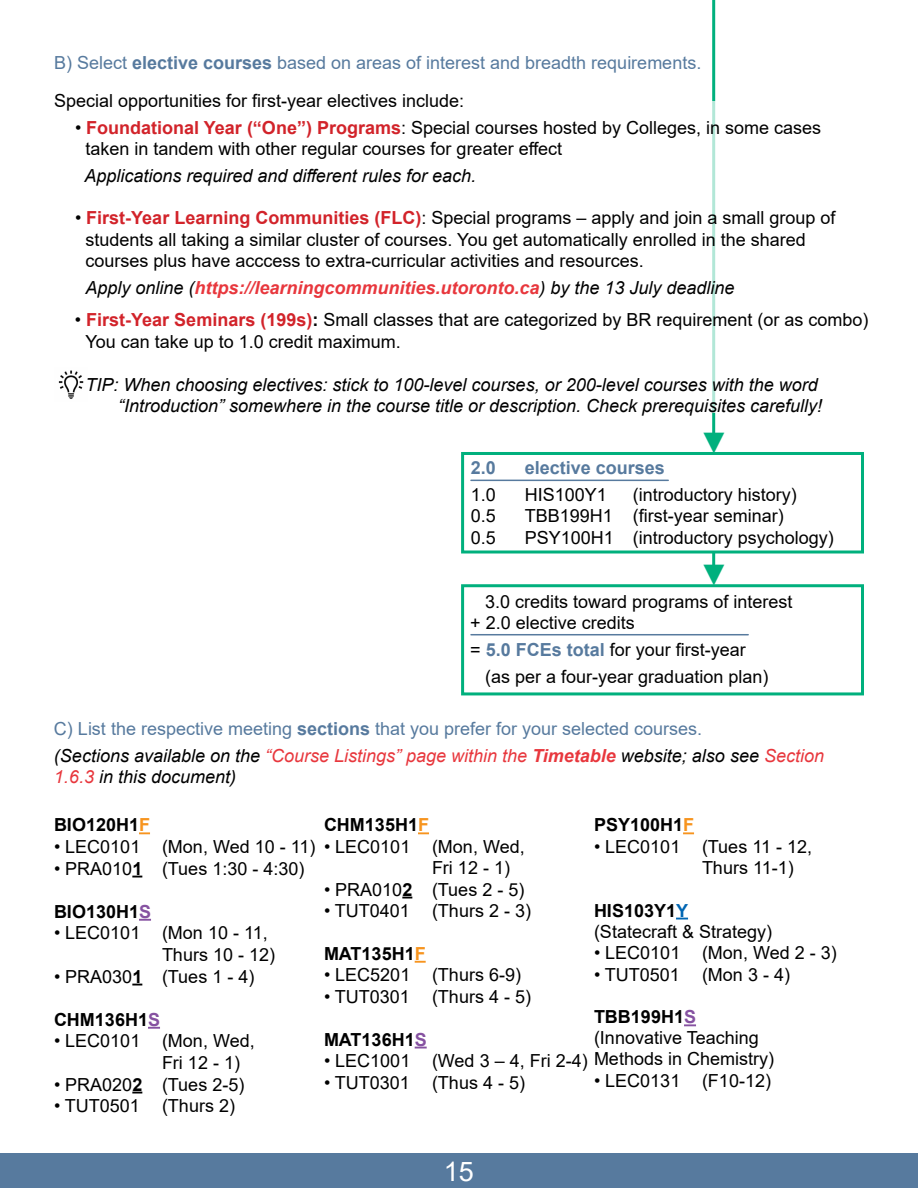
<style>
.page{position:relative;width:918px;height:1188px;background:#fff}
.page>*{position:absolute;margin:0;border:0;box-sizing:border-box;transform-origin:0 0}
.t1{font:30px "Arial";color:#00b07d}
.t2{font:27px "Arial";color:#fff}
.t3{font:18px/21px "Arial";color:#000}
.t4{font:18px/37.8px "Arial";color:#577a9e}
.t5{font:italic 18px/21.6px "Arial";color:#000;text-align:right}
.t6{font:italic 700 18px "Arial";color:#e8373d}
.t7{font:700 18px "Arial";color:#000}
.t8{font:700 18px "Arial";color:#577a9e}
.s1{font-weight:700}
.s2{color:#000}
.s3{font-weight:700;color:#d2232a}
.s4{font-weight:400;color:#000}
.s5{font-weight:700;color:#577a9e}
.s6{font-style:italic;color:#000}
.s7{font-style:italic;color:#e8373d}
.s8{font-weight:700;font-style:italic;color:#e8373d}
.s9{color:#e8373d}
.s10{color:#f7941e}
.s11{color:#8652a1}
.s12{font-weight:700;color:#0066b3}
.s13{font-weight:700;color:#8652a1}
</style>
<div class="page">
<div style="left:0;top:1153px;width:918px;height:35px;background:#577a9e"></div>
<hr style="left:712px;top:0;width:3px;height:440px;background:#00b07d">
<img style="left:58px;top:370px;width:26px;height:29px">
<div style="left:461px;top:584px;width:403px;height:111px;background:#fff;border:3px solid #00b07d"></div>
<hr style="left:471px;top:634px;width:277px;height:1px;background:#577a9e">
<hr style="left:712px;top:531px;width:3px;height:41px;background:#00b07d">
<svg style="left:712px;top:101px;width:4px;height:311px"></svg>
<svg style="left:139px;top:832px;width:11px;height:2px"></svg>
<svg style="left:132px;top:876px;width:10px;height:2px"></svg>
<svg style="left:139px;top:919px;width:12px;height:2px"></svg>
<svg style="left:132px;top:984px;width:10px;height:2px"></svg>
<svg style="left:148px;top:1027px;width:12px;height:2px"></svg>
<svg style="left:132px;top:1092px;width:10px;height:2px"></svg>
<svg style="left:418px;top:832px;width:11px;height:2px"></svg>
<svg style="left:402px;top:897px;width:10px;height:2px"></svg>
<svg style="left:415px;top:961px;width:11px;height:2px"></svg>
<svg style="left:415px;top:1047px;width:12px;height:2px"></svg>
<svg style="left:683px;top:832px;width:11px;height:2px"></svg>
<svg style="left:676px;top:918px;width:12px;height:2px"></svg>
<svg style="left:684px;top:1024px;width:12px;height:2px"></svg>
<div style="left:461px;top:452px;width:403px;height:102px;background:#fff;border:3px solid #00b07d"></div>
<hr style="left:471px;top:480px;width:197px;height:1px;background:#577a9e">
<p class="t4" style="left:54px;top:44px;width:649px">B) Select <span class="s1">elective courses</span> based on areas of interest and breadth requirements.<br><span class="s2">Special opportunities for first-year electives include:</span></p>
<p class="t3" style="left:86px;top:117px;width:737px;text-indent:-10px">• <span class="s3">Foundational Year (“One”) Programs</span>: Special courses hosted by Colleges, in some cases taken in tandem with other regular courses for greater effect</p>
<p class="t5" style="left:84px;top:165px;width:393px">Applications required and different rules for each.</p>
<p class="t3" style="left:85px;top:207px;width:752px;line-height:21.6px;text-indent:-10px">• <span class="s3">First-Year Learning Communities (FLC)</span>: Special programs – apply and join a small group of students all taking a similar cluster of courses. You get automatically enrolled in the shared courses plus have acccess to extra-curricular activities and resources.</p>
<p class="t6" style="left:85px;top:276px;width:651px"><span class="s4">Apply online (</span>https://learningcommunities.utoronto.ca<span class="s4">) by the 13 July deadline</span></p>
<p class="t3" style="left:85px;top:309px;width:785px;line-height:21.6px;text-indent:-11px">• <span class="s3">First-Year Seminars (199s)</span><span class="s1">:</span> Small classes that are categorized by BR requirement (or as combo)<br>You can take up to 1.0 credit maximum.</p>
<p class="t5" style="left:85px;top:374px;width:738px">TIP: When choosing electives: stick to 100-level courses, or 200-level courses with the word “Introduction” somewhere in the course title or description. Check prerequisites carefully!</p>
<h1 class="t1" style="left:699px;top:422px;width:31px">▼</h1>
<p class="t8" style="left:471px;top:455px;width:27px">2.0</p>
<p class="t8" style="left:525px;top:455px;width:142px">elective courses</p>
<p class="t3" style="left:471px;top:484px;width:27px">1.0</p>
<p class="t3" style="left:525px;top:484px;width:84px">HIS100Y1</p>
<p class="t3" style="left:633px;top:484px;width:166px">(introductory history)</p>
<p class="t3" style="left:471px;top:505px;width:27px">0.5</p>
<p class="t3" style="left:525px;top:505px;width:261px">TBB199H1 (first-year seminar)</p>
<p class="t3" style="left:471px;top:527px;width:27px">0.5</p>
<p class="t3" style="left:525px;top:527px;width:311px">PSY100H1 (introductory psychology)</p>
<h1 class="t1" style="left:699px;top:554px;width:31px">▼</h1>
<p class="t3" style="left:470px;top:591px;width:324px;text-indent:15px">3.0 credits toward programs of interest + 2.0 elective credits</p>
<p class="t3" style="left:485px;top:636px;width:285px;line-height:27px;text-indent:-15px">= <span class="s5">5.0 FCEs total</span> for your first-year (as per a four-year graduation plan)</p>
<p class="t4" style="left:54px;top:715px;width:772px;line-height:27px">C) List the respective meeting <span class="s1">sections</span> that you prefer for your selected courses.<br><span class="s6">(Sections available on the</span> <span class="s7">“Course Listings” page within the</span> <span class="s8">Timetable</span> <span class="s6">website; also see</span> <span class="s7">Section</span></p>
<p class="t5" style="left:54px;top:766px;width:184px"><span class="s9">1.6.3</span> in this document)</p>
<p class="t7" style="left:54px;top:812px;width:98px">BIO120H1<span class="s10">F</span></p>
<p class="t3" style="left:54px;top:836px;width:263px">• LEC0101 (Mon, Wed 10 - 11)</p>
<p class="t3" style="left:54px;top:858px;width:252px">• PRA010<span class="s1">1</span> (Tues 1:30 - 4:30)</p>
<p class="t7" style="left:54px;top:899px;width:99px">BIO130H1<span class="s11">S</span></p>
<p class="t3" style="left:162px;top:922px;width:115px;line-height:21.6px;text-indent:-108px">• LEC0101 (Mon 10 - 11,<br>Thurs 10 - 12)</p>
<p class="t3" style="left:54px;top:966px;width:202px">• PRA030<span class="s1">1</span> (Tues 1 - 4)</p>
<p class="t7" style="left:54px;top:1007px;width:108px">CHM136H1<span class="s11">S</span></p>
<p class="t3" style="left:162px;top:1030px;width:94px;line-height:21.6px;text-indent:-108px">• LEC0101 (Mon, Wed,<br>Fri 12 - 1)</p>
<p class="t3" style="left:54px;top:1074px;width:192px">• PRA020<span class="s1">2</span> (Tues 2-5)</p>
<p class="t3" style="left:54px;top:1095px;width:183px">• TUT0501 (Thurs 2)</p>
<p class="t7" style="left:324px;top:812px;width:107px">CHM135H1<span class="s10">F</span></p>
<p class="t3" style="left:432px;top:836px;width:94px;text-indent:-108px">• LEC0101 (Mon, Wed,<br>Fri 12 - 1)</p>
<p class="t3" style="left:324px;top:879px;width:202px">• PRA010<span class="s1">2</span> (Tues 2 - 5)</p>
<p class="t3" style="left:324px;top:900px;width:209px">• TUT0401 (Thurs 2 - 3)</p>
<p class="t7" style="left:324px;top:941px;width:103px">MAT135H1<span class="s10">F</span></p>
<p class="t3" style="left:324px;top:965px;width:199px">• LEC5201 (Thurs 6-9)</p>
<p class="t3" style="left:324px;top:986px;width:209px">• TUT0301 (Thurs 4 - 5)</p>
<p class="t7" style="left:324px;top:1027px;width:104px">MAT136H1<span class="s11">S</span></p>
<p class="t3" style="left:324px;top:1050px;width:265px">• LEC1001 (Wed 3 – 4, Fri 2-4)</p>
<p class="t3" style="left:324px;top:1072px;width:203px">• TUT0301 (Thus 4 - 5)</p>
<p class="t7" style="left:594px;top:812px;width:102px">PSY100H1<span class="s10">F</span></p>
<p class="t3" style="left:702px;top:836px;width:112px;text-indent:-108px">• LEC0101 (Tues 11 - 12,<br>Thurs 11-1)</p>
<p class="t3" style="left:594px;top:900px;width:180px"><span class="s1">HIS103Y1</span><span class="s12">Y </span>(Statecraft &amp; Strategy)</p>
<p class="t3" style="left:594px;top:942px;width:244px">• LEC0101 (Mon, Wed 2 - 3)</p>
<p class="t3" style="left:594px;top:964px;width:198px">• TUT0501 (Mon 3 - 4)</p>
<p class="t3" style="left:594px;top:1007px;width:182px"><span class="s1">TBB199H1</span><span class="s13">S </span>(Innovative Teaching<br>Methods in Chemistry)</p>
<p class="t3" style="left:594px;top:1070px;width:179px">• LEC0131 (F10-12)</p>
<h2 class="t2" style="left:444px;top:1152px;width:32px">15</h2>
</div>
